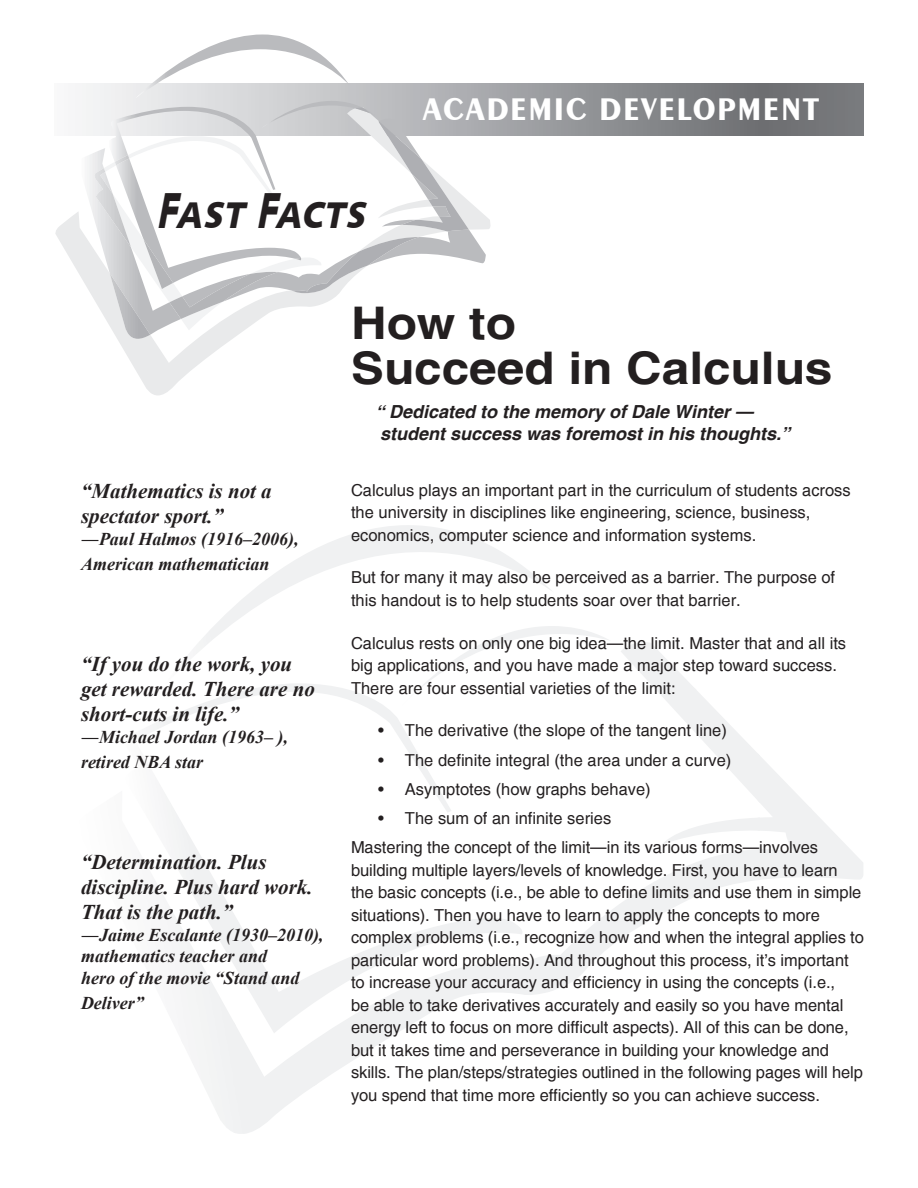
<style>
.page{position:relative;width:918px;height:1188px;background:#fff}
.page>*{position:absolute;margin:0;border:0;box-sizing:border-box;transform-origin:0 0}
.t1{font:700 45px "Helvetica";color:#231f20;scale:1.1 1}
.t2{font:italic 37.2px "Humanist 531 BT Black A";color:#231f20;scale:.91 1}
.t3{font:700 33px "Exotic 350 BT";letter-spacing:.05em;color:#fff;scale:.91 1}
.t4{font:italic 700 21px/25.2px "Times New Roman";color:#231f20}
.t5{font:italic 700 18px/25.2px "Times New Roman";color:#231f20}
.t6{font:italic 700 18px/21.6px "Helvetica";color:#231f20}
.t7{font:16.5px/22.5px "Helvetica";letter-spacing:-.005em;color:#231f20}
.s1{font-size:50.7px}
</style>
<div class="page">
<svg style="left:82px;top:84px;width:782px;height:52px"></svg>
<img style="left:130px;top:936px;width:53px;height:109px">
<svg style="left:55px;top:107px;width:437px;height:288px"></svg>
<svg style="left:110px;top:121px;width:359px;height:218px"></svg>
<svg style="left:93px;top:34px;width:282px;height:296px"></svg>
<p class="t2" style="left:157px;top:192px;width:239px"><span class="s1">F</span>AST <span class="s1">F</span>ACTS</p>
<p class="t3" style="left:423px;top:90px;width:437px">ACADEMIC DEVELOPMENT</p>
<p class="t1" style="left:351px;top:295px;width:151px">How to</p>
<p class="t1" style="left:351px;top:340px;width:439px">Succeed in Calculus</p>
<p class="t4" style="left:81px;top:478px;width:192px">“Mathematics is not a spectator sport.”</p>
<p class="t5" style="left:81px;top:526px;width:219px">―Paul Halmos (1916–2006),<br>American mathematician</p>
<p class="t4" style="left:81px;top:651px;width:235px">“If you do the work, you get rewarded. There are no short-cuts in life.”</p>
<p class="t5" style="left:81px;top:724px;width:208px">―Michael Jordan (1963– ), retired NBA star</p>
<p class="t4" style="left:81px;top:849px;width:233px">“Determination. Plus discipline. Plus hard work.<br>That is the path.”</p>
<p class="t5" style="left:81px;top:924px;width:244px;line-height:21.6px">―Jaime Escalante (1930–2010), mathematics teacher and<br>hero of the movie “Stand and</p>
<p class="t5" style="left:81px;top:990px;width:64px">Deliver”</p>
<p class="t6" style="left:380px;top:402px;width:412px">“Dedicated to the memory of Dale Winter — student success was foremost in his thoughts.”</p>
<p class="t7" style="left:351px;top:479px;width:501px">Calculus plays an important part in the curriculum of students across the university in disciplines like engineering, science, business, economics, computer science and information systems.</p>
<p class="t7" style="left:351px;top:567px;width:486px">But for many it may also be perceived as a barrier. The purpose of this handout is to help students soar over that barrier.</p>
<p class="t7" style="left:351px;top:632px;width:497px">Calculus rests on only one big idea—the limit. Master that and all its big applications, and you have made a major step toward success.<br>There are four essential varieties of the limit:</p>
<p class="t7" style="left:378px;top:720px;width:350px">• The derivative (the slope of the tangent line)</p>
<p class="t7" style="left:378px;top:749px;width:355px">• The definite integral (the area under a curve)</p>
<p class="t7" style="left:378px;top:778px;width:274px">• Asymptotes (how graphs behave)</p>
<p class="t7" style="left:378px;top:808px;width:235px">• The sum of an infinite series</p>
<p class="t7" style="left:351px;top:837px;width:515px">Mastering the concept of the limit—in its various forms—involves building multiple layers/levels of knowledge. First, you have to learn the basic concepts (i.e., be able to define limits and use them in simple situations). Then you have to learn to apply the concepts to more complex problems (i.e., recognize how and when the integral applies to particular word problems). And throughout this process, it’s important to increase your accuracy and efficiency in using the concepts (i.e.,<br>be able to take derivatives accurately and easily so you have mental energy left to focus on more difficult aspects). All of this can be done, but it takes time and perseverance in building your knowledge and skills. The plan/steps/strategies outlined in the following pages will help you spend that time more efficiently so you can achieve success.</p>
</div>
